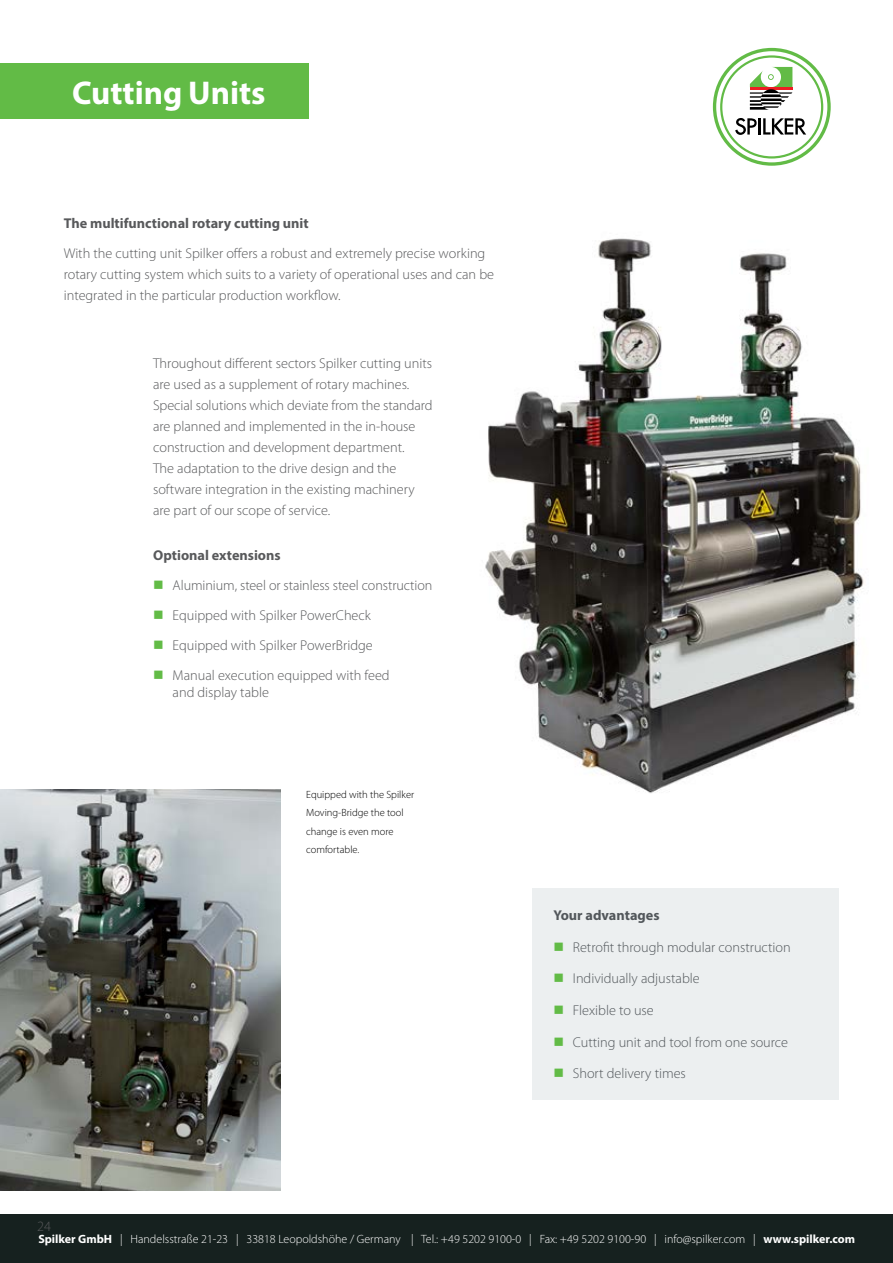
<style>
.page{position:relative;width:893px;height:1263px;background:#fff}
.page>*{position:absolute;margin:0;border:0;box-sizing:border-box;transform-origin:0 0}
.t1{font:700 33px "Myriad Pro";color:#fff}
.t2{font:300 14.25px/21px "Myriad Pro";color:#58595b}
.t3{font:300 14.25px "Myriad Pro";color:#52575b}
.t4{font:700 14.25px "Myriad Pro";color:#58595b}
.t5{font:700 14.25px "Myriad Pro";color:#52575b}
.t6{font:300 12px "Myriad Pro";color:#fff}
.t7{font:300 10.5px/18.6px "Myriad Pro";color:#000}
.s1{color:#62bb46}
.s2{font-weight:700}
</style>
<div class="page">
<svg style="left:713px;top:48px;width:118px;height:118px"></svg>
<div style="left:0;top:1214px;width:893px;height:49px;background:#16211f"></div>
<img style="left:485px;top:238px;width:379px;height:555px">
<div style="left:532px;top:888px;width:306px;height:211px;background:#eceff0"></div>
<img style="left:0;top:790px;width:281px;height:401px">
<div style="left:0;top:64px;width:308px;height:55px;background:#62bb46"></div>
<h1 class="t1" style="left:72px;top:71px;width:195px">Cutting Units</h1>
<p class="t4" style="left:64px;top:213px;width:246px">The multifunctional rotary cutting unit</p>
<p class="t2" style="left:64px;top:243px;width:432px">With the cutting unit Spilker offers a robust and extremely precise working rotary cutting system which suits to a variety of operational uses and can be integrated in the particular production workflow.</p>
<p class="t2" style="left:153px;top:353px;width:281px">Throughout different sectors Spilker cutting units are used as a supplement of rotary machines.<br>Special solutions which deviate from the standard are planned and implemented in the in-house construction and development department.<br>The adaptation to the drive design and the software integration in the existing machinery are part of our scope of service.</p>
<p class="t4" style="left:153px;top:546px;width:129px">Optional extensions</p>
<p class="t2" style="left:153px;top:575px;width:281px"><span class="s1">■</span> Aluminium, steel or stainless steel construction</p>
<p class="t2" style="left:153px;top:605px;width:219px"><span class="s1">■</span> Equipped with Spilker PowerCheck</p>
<p class="t2" style="left:153px;top:635px;width:221px"><span class="s1">■</span> Equipped with Spilker PowerBridge</p>
<p class="t2" style="left:173px;top:667px;width:219px;line-height:17.1px;text-indent:-19px"><span class="s1">■</span> Manual execution equipped with feed and display table</p>
<p class="t2" style="left:37px;top:1216px;width:15px">24</p>
<p class="t7" style="left:306px;top:785px;width:110px">Equipped with the Spilker<br>Moving-Bridge the tool change is even more comfortable.</p>
<p class="t5" style="left:554px;top:906px;width:107px">Your advantages</p>
<p class="t3" style="left:573px;top:939px;width:219px">Retrofit through modular construction</p>
<p class="t3" style="left:573px;top:971px;width:129px">Individually adjustable</p>
<p class="t3" style="left:573px;top:1002px;width:83px">Flexible to use</p>
<p class="t3" style="left:573px;top:1034px;width:217px">Cutting unit and tool from one source</p>
<p class="t3" style="left:573px;top:1066px;width:115px">Short delivery times</p>
<p class="t6" style="left:38px;top:1232px;width:818px"><span class="s2">Spilker GmbH</span> | Handelsstraße 21-23 | 33818 Leopoldshöhe / Germany | Tel.: +49 5202 9100-0 | Fax: +49 5202 9100-90 | info@spilker.com | <span class="s2">www.spilker.com</span></p>
</div>
